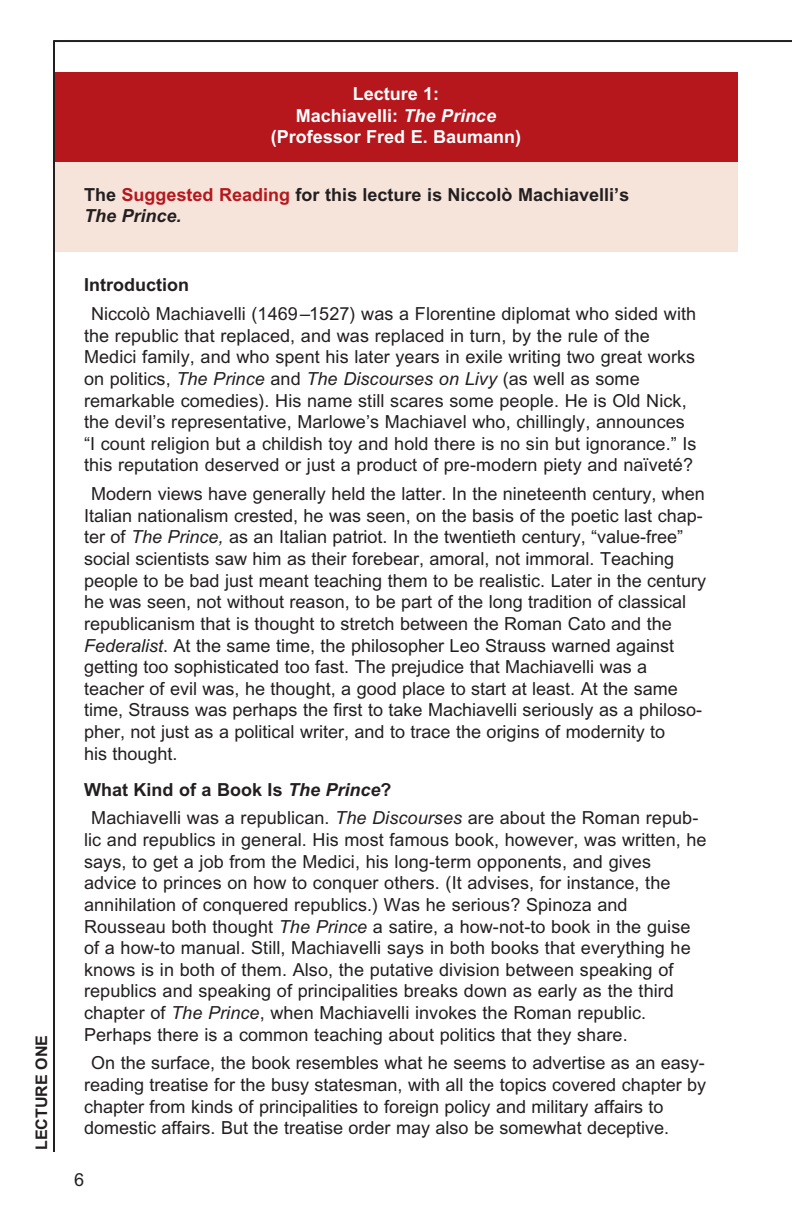
<style>
.page{position:relative;width:792px;height:1224px;background:#fff}
.page>*{position:absolute;margin:0;border:0;box-sizing:border-box;transform-origin:0 0}
.t1{font:18px/21.6px "RB Arial";letter-spacing:.005em;color:#231f20}
.t2{font:18px "RB Arial Bold";color:#231f20}
.t3{font:18px "RB Arial Italic";letter-spacing:.005em;color:#231f20}
.t4{font:18px/21.6px "RB Arial Bold";color:#fff;text-align:center}
.t5{font:18px "RB Arial Bold Italic";color:#231f20}
.t6{font:16px "RB Arial Bold";color:#231f20}
.s1{font-family:"RB Arial Bold Italic"}
.s2{color:#b5171d}
.s3{font-family:"RB Arial"}
.s4{font-family:"RB Arial Italic"}
</style>
<div class="page">
<div style="left:54px;top:162px;width:684px;height:90px;background:#f6e3da"></div>
<div style="left:54px;top:72px;width:684px;height:90px;background:#b5171d"></div>
<hr style="left:53px;top:40px;width:2px;height:1112px;background:#231f20">
<hr style="left:54px;top:40px;width:738px;height:2px;background:#231f20">
<p class="t6" style="left:36px;top:1150px;width:117px;rotate:-90deg">LECTURE ONE</p>
<p class="t4" style="left:271px;top:85px;width:252px">Lecture 1:<br>Machiavelli: <span class="s1">The Prince </span>(Professor Fred E. Baumann)</p>
<p class="t2" style="left:84px;top:188px;width:547px">The <span class="s2">Suggested Reading</span> for this lecture is Niccolò Machiavelli’s</p>
<p class="t5" style="left:84px;top:210px;width:99px">The Prince.</p>
<p class="t2" style="left:84px;top:278px;width:106px">Introduction</p>
<p class="t1" style="left:84px;top:305px;width:614px;text-indent:7px">Niccolò Machiavelli (1469–1527) was a Florentine diplomat who sided with the republic that replaced, and was replaced in turn, by the rule of the<br>Medici family, and who spent his later years in exile writing two great works</p>
<p class="t3" style="left:84px;top:372px;width:557px"><span class="s3">on politics,</span> The Prince <span class="s3">and</span> The Discourses on Livy <span class="s3">(as well as some</span></p>
<p class="t1" style="left:84px;top:391px;width:614px">remarkable comedies). His name still scares some people. He is Old Nick, the devil’s representative, Marlowe’s Machiavel who, chillingly, announces “I count religion but a childish toy and hold there is no sin but ignorance.” Is this reputation deserved or just a product of pre-modern piety and naïveté?</p>
<p class="t1" style="left:84px;top:485px;width:624px;text-indent:7px">Modern views have generally held the latter. In the nineteenth century, when Italian nationalism crested, he was seen, on the basis of the poetic last chap&shy;ter of <span class="s4">The Prince,</span> as an Italian patriot. In the twentieth century, “value-free” social scientists saw him as their forebear, amoral, not immoral. Teaching people to be bad just meant teaching them to be realistic. Later in the century he was seen, not without reason, to be part of the long tradition of classical republicanism that is thought to stretch between the Roman Cato and the <span class="s4">Federalist</span>. At the same time, the philosopher Leo Strauss warned against getting too sophisticated too fast. The prejudice that Machiavelli was a teacher of evil was, he thought, a good place to start at least. At the same time, Strauss was perhaps the first to take Machiavelli seriously as a philoso&shy;pher, not just as a political writer, and to trace the origins of modernity to<br>his thought.</p>
<p class="t2" style="left:84px;top:783px;width:309px">What Kind of a Book Is <span class="s1">The Prince</span>?</p>
<p class="t1" style="left:84px;top:809px;width:624px;text-indent:7px">Machiavelli was a republican. <span class="s4">The Discourses</span> are about the Roman repub&shy;lic and republics in general. His most famous book, however, was written, he says, to get a job from the Medici, his long-term opponents, and gives advice to princes on how to conquer others. (It advises, for instance, the annihilation of conquered republics.) Was he serious? Spinoza and Rousseau both thought <span class="s4">The Prince</span> a satire, a how-not-to book in the guise of a how-to manual. Still, Machiavelli says in both books that everything he knows is in both of them. Also, the putative division between speaking of republics and speaking of principalities breaks down as early as the third chapter of <span class="s4">The Prince</span>, when Machiavelli invokes the Roman republic.<br>Perhaps there is a common teaching about politics that they share.</p>
<p class="t1" style="left:84px;top:1054px;width:624px;text-indent:7px">On the surface, the book resembles what he seems to advertise as an easy&shy;reading treatise for the busy statesman, with all the topics covered chapter by chapter from kinds of principalities to foreign policy and military affairs to domestic affairs. But the treatise order may also be somewhat deceptive.</p>
<p class="t1" style="left:74px;top:1170px;width:12px">6</p>
</div>
